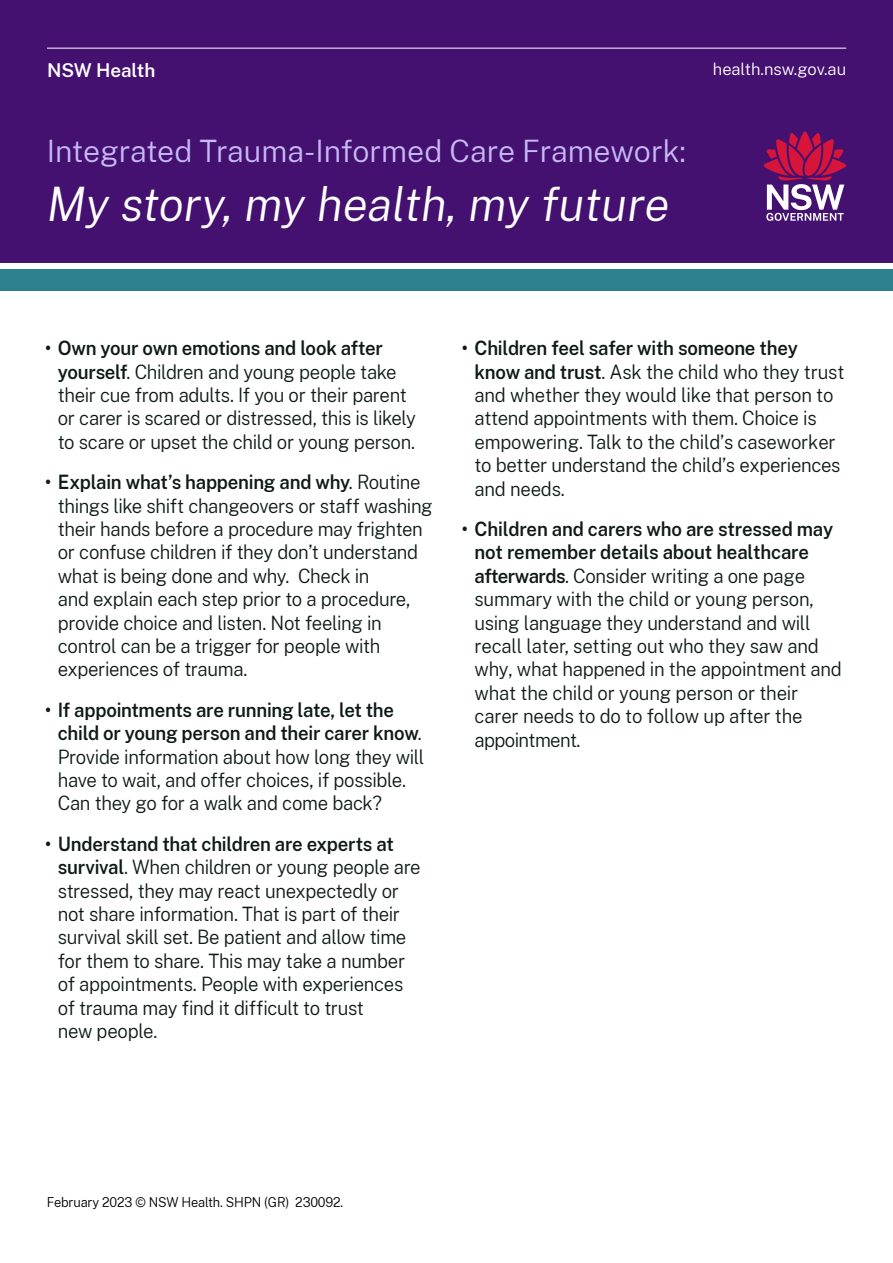
<style>
.page{position:relative;width:893px;height:1263px;background:#fff}
.page>*{position:absolute;margin:0;border:0;box-sizing:border-box;transform-origin:0 0}
.t1{font:italic 300 46.65px "Public Sans";color:#fff}
.t2{font:300 30.3px "Public Sans";color:#c7b9f5}
.t3{font:300 19.5px/23.4px "Public Sans";letter-spacing:-.02em;color:#0f1a18;scale:.95 1}
.t4{font:600 18.75px "Public Sans";letter-spacing:-.005em;color:#fff}
.t5{font:300 16.5px "Public Sans";color:#fff}
.t6{font:300 13.5px "Public Sans";letter-spacing:-.01em;color:#000;scale:.95 1}
.s1{font-weight:600}
</style>
<div class="page">
<div style="left:0;top:0;width:893px;height:262px;background:#441170"></div>
<hr style="left:47px;top:48px;width:799px;height:1px;background:#fff">
<svg style="left:764px;top:131px;width:82px;height:90px"></svg>
<div style="left:0;top:270px;width:893px;height:21px;background:#2e808e"></div>
<p class="t4" style="left:47px;top:57px;width:110px">NSW Health</p>
<p class="t5" style="left:713px;top:58px;width:135px">health.nsw.gov.au</p>
<h2 class="t2" style="left:47px;top:130px;width:641px">Integrated Trauma-Informed Care Framework:</h2>
<h1 class="t1" style="left:47px;top:172px;width:624px">My story, my health, my future</h1>
<p class="t3" style="left:58px;top:335px;width:379px;text-indent:-13px"><span class="s1">• Own your own emotions and look after yourself</span>. Children and young people take their cue from adults. If you or their parent or carer is scared or distressed, this is likely to scare or upset the child or young person.</p>
<p class="t3" style="left:58px;top:469px;width:396px;text-indent:-13px"><span class="s1">• Explain what’s happening and why</span>. Routine things like shift changeovers or staff washing their hands before a procedure may frighten or confuse children if they don’t understand what is being done and why. Check in<br>and explain each step prior to a procedure, provide choice and listen. Not feeling in control can be a trigger for people with experiences of trauma.</p>
<p class="t3" style="left:58px;top:697px;width:387px;text-indent:-13px"><span class="s1">• If appointments are running late, let the child or young person and their carer know</span>.<br>Provide information about how long they will have to wait, and offer choices, if possible.<br>Can they go for a walk and come back?</p>
<p class="t3" style="left:58px;top:831px;width:383px;text-indent:-13px"><span class="s1">• Understand that children are experts at survival</span>. When children or young people are stressed, they may react unexpectedly or not share information. That is part of their survival skill set. Be patient and allow time for them to share. This may take a number of appointments. People with experiences of trauma may find it difficult to trust<br>new people.</p>
<p class="t3" style="left:475px;top:335px;width:391px;text-indent:-13px"><span class="s1">• Children feel safer with someone they know and trust</span>. Ask the child who they trust and whether they would like that person to attend appointments with them. Choice is empowering. Talk to the child’s caseworker to better understand the child’s experiences and needs.</p>
<p class="t3" style="left:475px;top:516px;width:388px;text-indent:-13px"><span class="s1">• Children and carers who are stressed may not remember details about healthcare afterwards</span>. Consider writing a one page summary with the child or young person, using language they understand and will recall later, setting out who they saw and why, what happened in the appointment and what the child or young person or their carer needs to do to follow up after the appointment.</p>
<p class="t6" style="left:47px;top:1192px;width:314px">February 2023 © NSW Health. SHPN (GR) 230092.</p>
</div>
